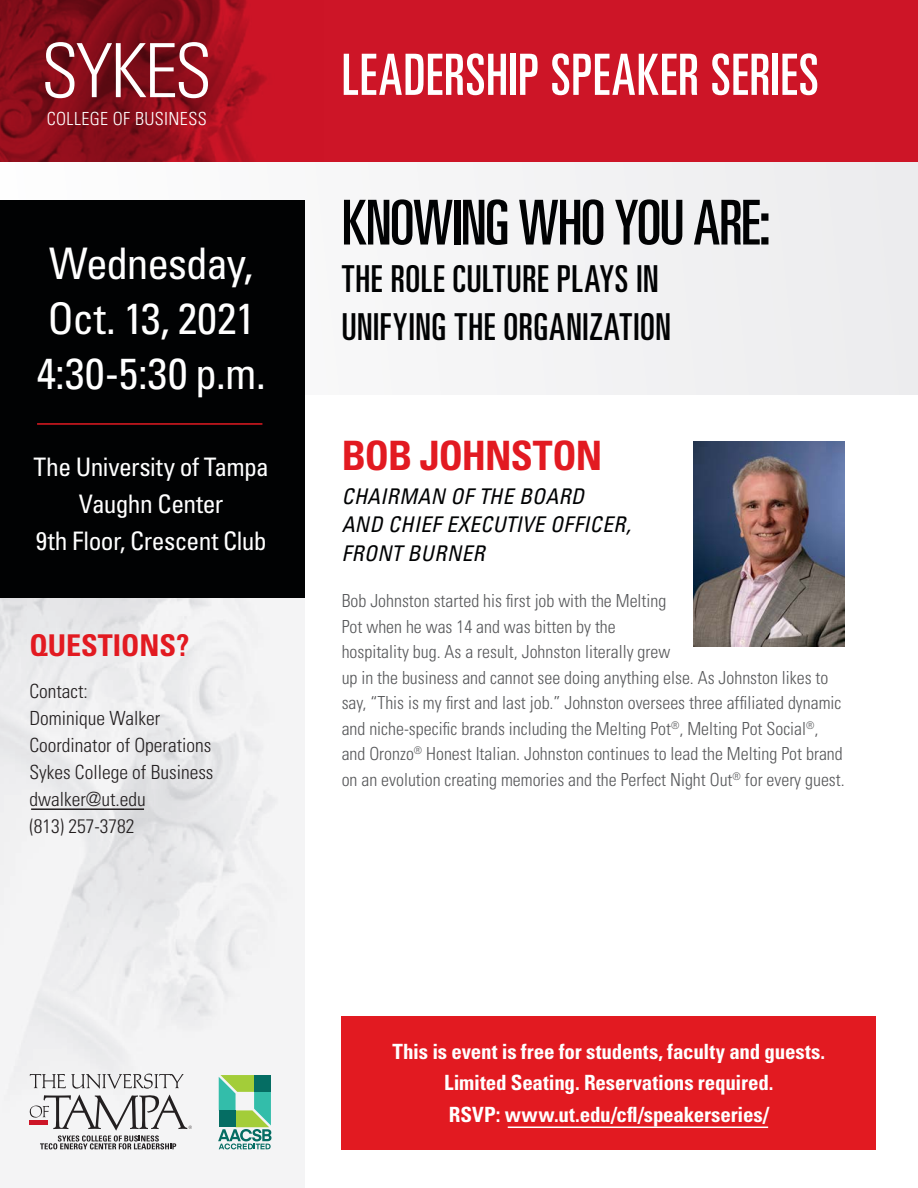
<style>
.page{position:relative;width:918px;height:1188px;background:#fff}
.page>*{position:absolute;margin:0;border:0;box-sizing:border-box;transform-origin:0 0}
.t1{font:300 condensed 74.85px "Univers LT Std";letter-spacing:-.04em;color:#fff}
.t2{font:ultra-condensed 61.95px "Univers LT Std";letter-spacing:-.03em;color:#010203}
.t3{font:ultra-condensed 57px "Univers LT Std";letter-spacing:.015em;color:#fff;scale:.94 1}
.t4{font:condensed 43.5px/54.9px "Univers LT Std";letter-spacing:-.03em;color:#fff}
.t5{font:700 condensed 40.5px "Univers LT Std";letter-spacing:-.025em;color:#e21a21}
.t6{font:ultra-condensed 37.2px/47.8px "Univers LT Std";letter-spacing:.015em;color:#010203}
.t7{font:700 condensed 30px "Univers LT Std";color:#e21a21}
.t8{font:condensed 25.5px/36.8px "Univers LT Std";letter-spacing:-.025em;color:#fff;text-align:center}
.t9{font:italic condensed 21.6px/28px "Univers LT Std";letter-spacing:.02em;color:#010203}
.t10{font:700 condensed 21px/31.5px "Univers LT Std";letter-spacing:-.01em;color:#fff;text-align:center}
.t11{font:300 condensed 19.5px/27px "Univers LT Std";color:#231f20}
.t12{font:300 condensed 18px/25.5px "Univers LT Std";color:#57585a}
.t13{font:300 condensed 18px "Univers LT Std";letter-spacing:.02em;color:#fff}
</style>
<div class="page">
<div style="left:0;top:111px;width:918px;height:284px;background:#ececee"></div>
<img style="left:0;top:598px;width:304px;height:590px">
<div style="left:0;top:200px;width:304px;height:398px;background:#010203"></div>
<hr style="left:37px;top:423px;width:225px;height:2px;background:#e21a21">
<svg style="left:218px;top:1075px;width:54px;height:74px"></svg>
<hr style="left:29px;top:1120px;width:19px;height:4px;background:#cd1527">
<svg style="left:30px;top:1074px;width:162px;height:75px"></svg>
<img style="left:694px;top:441px;width:151px;height:206px">
<div style="left:342px;top:1016px;width:534px;height:133px;background:#e21a21"></div>
<div style="left:0;top:0;width:918px;height:162px;background:#cd1527"></div>
<img style="left:0;top:0;width:267px;height:162px">
<hr style="left:31px;top:809px;width:113px;height:1px;background:#231f20">
<hr style="left:508px;top:1126px;width:260px;height:2px;background:#fff">
<h1 class="t1" style="left:41px;top:26px;width:172px">SYKES</h1>
<h2 class="t3" style="left:342px;top:42px;width:509px">LEADERSHIP SPEAKER SERIES</h2>
<p class="t13" style="left:47px;top:108px;width:161px">COLLEGE OF BUSINESS</p>
<p class="t4" style="left:37px;top:235px;width:231px">Wednesday,<br>Oct. 13, 2021<br>4:30-5:30 p.m.</p>
<p class="t8" style="left:33px;top:448px;width:237px">The University of Tampa<br>Vaughn Center<br>9th Floor, Crescent Club</p>
<p class="t7" style="left:29px;top:627px;width:162px">QUESTIONS?</p>
<p class="t11" style="left:29px;top:678px;width:186px">Contact:<br>Dominique Walker<br>Coordinator of Operations<br>Sykes College of Business dwalker@ut.edu<br>(813) 257-3782</p>
<h3 class="t2" style="left:342px;top:187px;width:430px">KNOWING WHO YOU ARE:</h3>
<h3 class="t6" style="left:342px;top:255px;width:331px">THE ROLE CULTURE PLAYS IN<br>UNIFYING THE ORGANIZATION</h3>
<p class="t5" style="left:342px;top:431px;width:262px">BOB JOHNSTON</p>
<p class="t9" style="left:342px;top:483px;width:291px">CHAIRMAN OF THE BOARD<br>AND CHIEF EXECUTIVE OFFICER,<br>FRONT BURNER</p>
<p class="t12" style="left:342px;top:588px;width:505px">Bob Johnston started his first job with the Melting<br>Pot when he was 14 and was bitten by the<br>hospitality bug. As a result, Johnston literally grew<br>up in the business and cannot see doing anything else. As Johnston likes to say, “This is my first and last job.” Johnston oversees three affiliated dynamic and niche-specific brands including the Melting Pot<sup>®</sup>, Melting Pot Social<sup>®</sup>, and Oronzo<sup>®</sup> Honest Italian. Johnston continues to lead the Melting Pot brand on an evolution creating memories and the Perfect Night Out<sup>®</sup> for every guest.</p>
<p class="t10" style="left:392px;top:1036px;width:434px">This is event is free for students, faculty and guests.<br>Limited Seating. Reservations required.</p>
<p class="t10" style="left:449px;top:1099px;width:322px">RSVP: www.ut.edu/cfl/speakerseries/</p>
</div>
